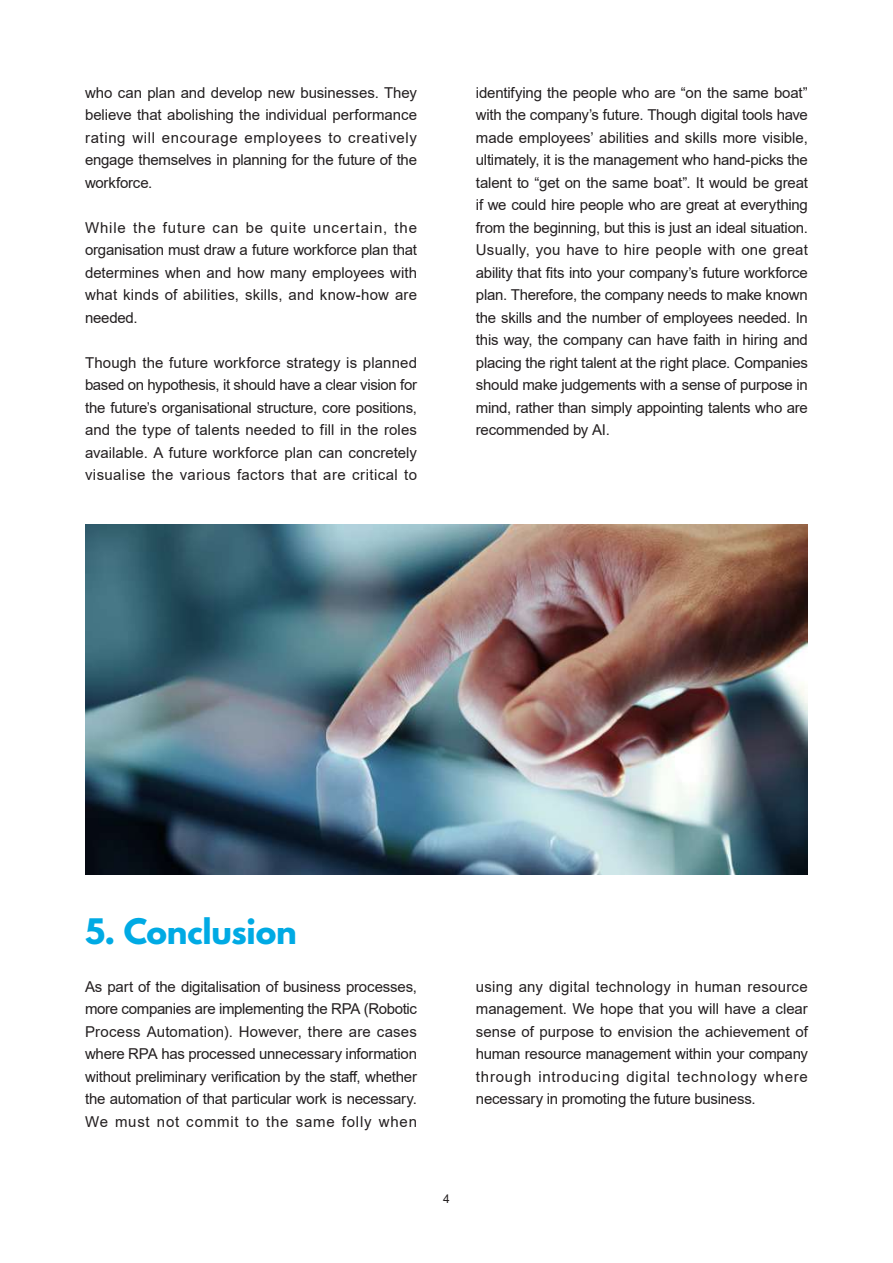
<style>
.page{position:relative;width:893px;height:1263px;background:#fff}
.page>*{position:absolute;margin:0;border:0;box-sizing:border-box;transform-origin:0 0}
.t1{font:700 31.2px "League Spartan";letter-spacing:-.005em;color:#00aae4}
.t2{font:15px/22.5px "Arial";letter-spacing:-.01em;color:#231f20;text-align:justify}
.t3{font:12px "Arial";color:#231f20}
</style>
<div class="page">
<img style="left:85px;top:524px;width:723px;height:351px">
<p class="t2" style="left:85px;top:81px;width:334px">who can plan and develop new businesses. They believe that abolishing the individual performance rating will encourage employees to creatively engage themselves in planning for the future of the workforce.</p>
<p class="t2" style="left:85px;top:216px;width:333px">While the future can be quite uncertain, the organisation must draw a future workforce plan that determines when and how many employees with what kinds of abilities, skills, and know-how are needed.</p>
<p class="t2" style="left:85px;top:351px;width:334px">Though the future workforce strategy is planned based on hypothesis, it should have a clear vision for the future’s organisational structure, core positions, and the type of talents needed to fill in the roles available. A future workforce plan can concretely visualise the various factors that are critical to</p>
<p class="t2" style="left:476px;top:81px;width:334px">identifying the people who are “on the same boat” with the company’s future. Though digital tools have made employees’ abilities and skills more visible, ultimately, it is the management who hand-picks the talent to “get on the same boat”. It would be great if we could hire people who are great at everything from the beginning, but this is just an ideal situation.<br>Usually, you have to hire people with one great ability that fits into your company’s future workforce plan. Therefore, the company needs to make known the skills and the number of employees needed. In this way, the company can have faith in hiring and placing the right talent at the right place. Companies should make judgements with a sense of purpose in mind, rather than simply appointing talents who are recommended by AI.</p>
<h1 class="t1" style="left:85px;top:907px;width:213px">5. Conclusion</h1>
<p class="t2" style="left:85px;top:975px;width:334px">As part of the digitalisation of business processes, more companies are implementing the RPA (Robotic Process Automation). However, there are cases where RPA has processed unnecessary information without preliminary verification by the staff, whether the automation of that particular work is necessary.<br>We must not commit to the same folly when</p>
<p class="t2" style="left:476px;top:975px;width:333px">using any digital technology in human resource management. We hope that you will have a clear sense of purpose to envision the achievement of human resource management within your company through introducing digital technology where necessary in promoting the future business.</p>
<p class="t3" style="left:443px;top:1191px;width:8px">4</p>
</div>
